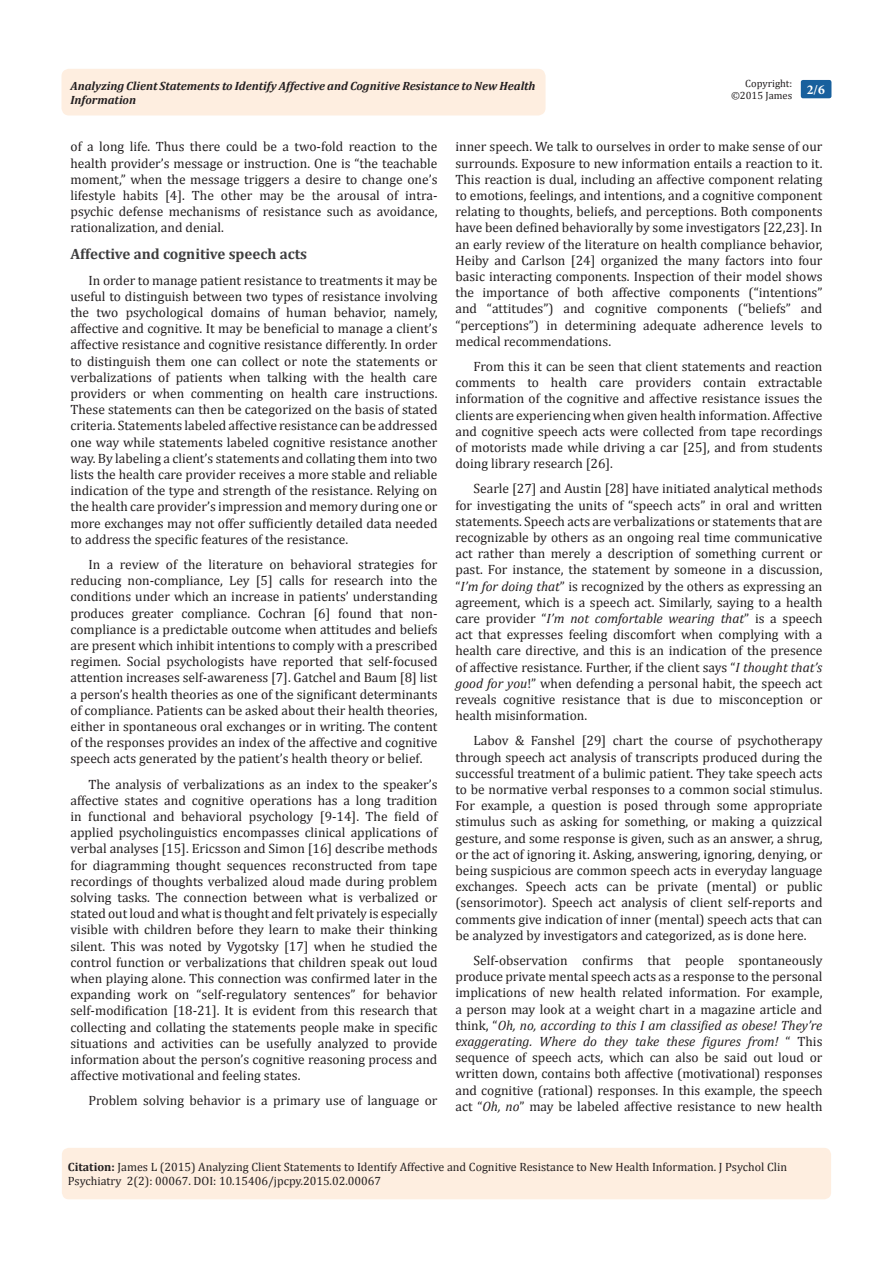
<style>
.page{position:relative;width:893px;height:1263px;background:#fff}
.page>*{position:absolute;margin:0;border:0;box-sizing:border-box;transform-origin:0 0}
.List_Paragraph{font:700 15px "Cambria";color:#3e3e3f}
.t1{font:13.5px/16.2px "Cambria";color:#231f20;text-align:justify}
.t2{font:700 13.5px "Minion Pro";color:#fff}
.t3{font:12px/14.4px "Cambria";color:#231f20}
.t4{font:italic 700 12px/14.4px "Cambria";color:#231f20}
.t5{font:10.5px "Cambria";color:#231f20}
.s1{font-style:italic}
.s2{font-weight:700}
</style>
<div class="page">
<div style="left:62px;top:69px;width:484px;height:47px;background:#feeee0;border-radius:8px"></div>
<div style="left:62px;top:1148px;width:769px;height:51px;background:#feeee0;border-radius:7px"></div>
<div style="left:801px;top:80px;width:30px;height:18px;background:#18609d;border-radius:2px"></div>
<p class="t4" style="left:70px;top:78px;width:467px">Analyzing Client Statements to Identify Affective and Cognitive Resistance to New Health<br>Information</p>
<p class="t5" style="left:745px;top:77px;width:48px">Copyright:</p>
<p class="t5" style="left:731px;top:89px;width:63px">©2015 James</p>
<p class="t2" style="left:807px;top:80px;width:19px">2/6</p>
<p class="t1" style="left:70px;top:139px;width:368px">of a long life. Thus there could be a two-fold reaction to the health provider’s message or instruction. One is “the teachable moment,” when the message triggers a desire to change one’s lifestyle habits [4]. The other may be the arousal of intra&shy;psychic defense mechanisms of resistance such as avoidance, rationalization, and denial.</p>
<p class="List_Paragraph" style="left:70px;top:244px;width:238px">Affective and cognitive speech acts</p>
<p class="t1" style="left:70px;top:272px;width:368px;text-indent:18px">In order to manage patient resistance to treatments it may be useful to distinguish between two types of resistance involving the two psychological domains of human behavior, namely, affective and cognitive. It may be beneficial to manage a client’s affective resistance and cognitive resistance differently. In order to distinguish them one can collect or note the statements or verbalizations of patients when talking with the health care providers or when commenting on health care instructions.<br>These statements can then be categorized on the basis of stated criteria. Statements labeled affective resistance can be addressed one way while statements labeled cognitive resistance another way. By labeling a client’s statements and collating them into two lists the health care provider receives a more stable and reliable indication of the type and strength of the resistance. Relying on the health care provider’s impression and memory during one or more exchanges may not offer sufficiently detailed data needed to address the specific features of the resistance.</p>
<p class="t1" style="left:70px;top:556px;width:368px;text-indent:18px">In a review of the literature on behavioral strategies for reducing non-compliance, Ley [5] calls for research into the conditions under which an increase in patients’ understanding produces greater compliance. Cochran [6] found that non&shy;compliance is a predictable outcome when attitudes and beliefs are present which inhibit intentions to comply with a prescribed regimen. Social psychologists have reported that self-focused attention increases self-awareness [7]. Gatchel and Baum [8] list a person’s health theories as one of the significant determinants of compliance. Patients can be asked about their health theories, either in spontaneous oral exchanges or in writing. The content of the responses provides an index of the affective and cognitive speech acts generated by the patient’s health theory or belief.</p>
<p class="t1" style="left:70px;top:776px;width:368px;text-indent:18px">The analysis of verbalizations as an index to the speaker’s affective states and cognitive operations has a long tradition in functional and behavioral psychology [9-14]. The field of applied psycholinguistics encompasses clinical applications of verbal analyses [15]. Ericsson and Simon [16] describe methods for diagramming thought sequences reconstructed from tape recordings of thoughts verbalized aloud made during problem solving tasks. The connection between what is verbalized or stated out loud and what is thought and felt privately is especially visible with children before they learn to make their thinking silent. This was noted by Vygotsky [17] when he studied the control function or verbalizations that children speak out loud when playing alone. This connection was confirmed later in the expanding work on “self-regulatory sentences” for behavior self-modification [18-21]. It is evident from this research that collecting and collating the statements people make in specific situations and activities can be usefully analyzed to provide information about the person’s cognitive reasoning process and affective motivational and feeling states.</p>
<p class="t1" style="left:88px;top:1093px;width:350px">Problem solving behavior is a primary use of language or</p>
<p class="t1" style="left:455px;top:139px;width:368px">inner speech. We talk to ourselves in order to make sense of our surrounds. Exposure to new information entails a reaction to it.<br>This reaction is dual, including an affective component relating to emotions, feelings, and intentions, and a cognitive component relating to thoughts, beliefs, and perceptions. Both components have been defined behaviorally by some investigators [22,23]. In an early review of the literature on health compliance behavior, Heiby and Carlson [24] organized the many factors into four basic interacting components. Inspection of their model shows the importance of both affective components (“intentions” and “attitudes”) and cognitive components (“beliefs” and “perceptions”) in determining adequate adherence levels to medical recommendations.</p>
<p class="t1" style="left:455px;top:358px;width:368px;text-indent:18px">From this it can be seen that client statements and reaction comments to health care providers contain extractable information of the cognitive and affective resistance issues the clients are experiencing when given health information. Affective and cognitive speech acts were collected from tape recordings of motorists made while driving a car [25], and from students doing library research [26].</p>
<p class="t1" style="left:455px;top:481px;width:368px;text-indent:18px">Searle [27] and Austin [28] have initiated analytical methods for investigating the units of “speech acts” in oral and written statements. Speech acts are verbalizations or statements that are recognizable by others as an ongoing real time communicative act rather than merely a description of something current or past. For instance, the statement by someone in a discussion, “<span class="s1">I’m for doing that</span>” is recognized by the others as expressing an agreement, which is a speech act. Similarly, saying to a health care provider “<span class="s1">I’m not comfortable wearing that</span>” is a speech act that expresses feeling discomfort when complying with a health care directive, and this is an indication of the presence of affective resistance. Further, if the client says “<span class="s1">I thought that’s good for you</span>!” when defending a personal habit, the speech act reveals cognitive resistance that is due to misconception or health misinformation.</p>
<p class="t1" style="left:455px;top:733px;width:368px;text-indent:18px">Labov &amp; Fanshel [29] chart the course of psychotherapy through speech act analysis of transcripts produced during the successful treatment of a bulimic patient. They take speech acts to be normative verbal responses to a common social stimulus.<br>For example, a question is posed through some appropriate stimulus such as asking for something, or making a quizzical gesture, and some response is given, such as an answer, a shrug, or the act of ignoring it. Asking, answering, ignoring, denying, or being suspicious are common speech acts in everyday language exchanges. Speech acts can be private (mental) or public (sensorimotor). Speech act analysis of client self-reports and comments give indication of inner (mental) speech acts that can be analyzed by investigators and categorized, as is done here.</p>
<p class="t1" style="left:455px;top:952px;width:368px;text-indent:18px">Self-observation confirms that people spontaneously produce private mental speech acts as a response to the personal implications of new health related information. For example, a person may look at a weight chart in a magazine article and think, “<span class="s1">Oh, no, according to this I am classified as obese! They’re exaggerating. Where do they take these figures from!</span> “ This sequence of speech acts, which can also be said out loud or written down, contains both affective (motivational) responses and cognitive (rational) responses. In this example, the speech act “<span class="s1">Oh, no</span>” may be labeled affective resistance to new health</p>
<p class="t3" style="left:68px;top:1160px;width:721px"><span class="s2">Citation:</span> James L (2015) Analyzing Client Statements to Identify Affective and Cognitive Resistance to New Health Information. J Psychol Clin<br>Psychiatry 2(2): 00067. DOI: 10.15406/jpcpy.2015.02.00067</p>
</div>
